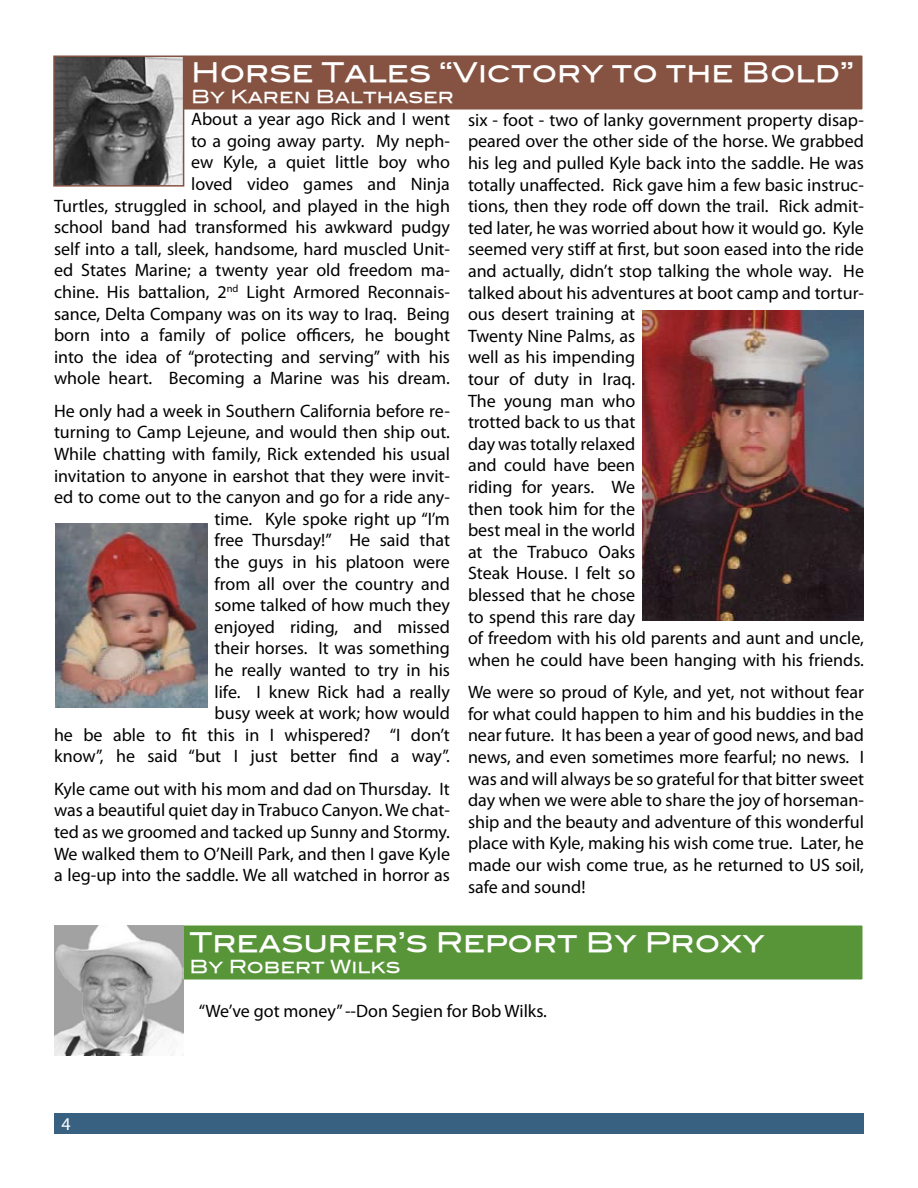
<style>
.page{position:relative;width:918px;height:1188px;background:#fff}
.page>*{position:absolute;margin:0;border:0;box-sizing:border-box;transform-origin:0 0}
.t1{font:27px "Blair Md ITCTT Medium";color:#fff}
.t2{font:18px/21.6px "Myriad Pro";color:#000;text-align:right}
.t3{font:18px "Blair Md ITCTT Medium";color:#fff}
</style>
<div class="page">
<div style="left:54px;top:1113px;width:810px;height:21px;background:#386181"></div>
<div style="left:183px;top:55px;width:680px;height:55px;background:#865342"></div>
<div style="left:182px;top:54px;width:682px;height:57px;border:2px solid #fff"></div>
<img style="left:56px;top:59px;width:125px;height:125px">
<div style="left:53px;top:56px;width:131px;height:131px;border:2px solid #865342"></div>
<div style="left:183px;top:925px;width:680px;height:55px;background:#589539"></div>
<div style="left:182px;top:924px;width:682px;height:57px;border:2px solid #fff"></div>
<img style="left:54px;top:926px;width:130px;height:129px">
<img style="left:56px;top:524px;width:152px;height:184px">
<img style="left:642px;top:311px;width:222px;height:310px">
<h1 class="t1" style="left:191px;top:50px;width:664px">Horse Tales “Victory to the Bold”</h1>
<p class="t3" style="left:191px;top:82px;width:264px">By Karen Balthaser</p>
<p class="t2" style="left:468px;top:109px;width:398px;text-align:left">six - foot - two of lanky government property disap&shy;peared over the other side of the horse. We grabbed his leg and pulled Kyle back into the saddle. He was totally unaffected. Rick gave him a few basic instruc&shy;tions, then they rode off down the trail. Rick admit&shy;ted later, he was worried about how it would go. Kyle seemed very stiff at first, but soon eased into the ride and actually, didn’t stop talking the whole way. He talked about his adventures at boot camp and tortur&shy;ous desert training at<br>Twenty Nine Palms, as<br>well as his impending<br>tour of duty in Iraq.<br>The young man who<br>trotted back to us that<br>day was totally relaxed<br>and could have been<br>riding for years. We<br>then took him for the<br>best meal in the world<br>at the Trabuco Oaks<br>Steak House. I felt so<br>blessed that he chose<br>to spend this rare day<br>of freedom with his old parents and aunt and uncle, when he could have been hanging with his friends.</p>
<p class="t2" style="left:468px;top:681px;width:398px;text-align:justify">We were so proud of Kyle, and yet, not without fear for what could happen to him and his buddies in the near future. It has been a year of good news, and bad news, and even sometimes more fearful; no news. I was and will always be so grateful for that bitter sweet day when we were able to share the joy of horseman&shy;ship and the beauty and adventure of this wonderful place with Kyle, making his wish come true. Later, he made our wish come true, as he returned to US soil, safe and sound!</p>
<h1 class="t1" style="left:189px;top:920px;width:577px">Treasurer’s Report By Proxy</h1>
<p class="t3" style="left:189px;top:952px;width:213px">By Robert Wilks</p>
<p class="t2" style="left:199px;top:1000px;width:350px">“We’ve got money” --Don Segien for Bob Wilks.</p>
<p class="t2" style="left:54px;top:108px;width:398px">About a year ago Rick and I went<br>to a going away party. My neph-<br>ew Kyle, a quiet little boy who<br>loved video games and Ninja<br>Turtles, struggled in school, and played in the high school band had transformed his awkward pudgy self into a tall, sleek, handsome, hard muscled Unit&shy;ed States Marine; a twenty year old freedom ma&shy;chine. His battalion, 2<sup>nd</sup> Light Armored Reconnais&shy;sance, Delta Company was on its way to Iraq. Being born into a family of police officers, he bought into the idea of “protecting and serving” with his whole heart. Becoming a Marine was his dream.</p>
<p class="t2" style="left:54px;top:400px;width:398px">He only had a week in Southern California before re&shy;turning to Camp Lejeune, and would then ship out.<br>While chatting with family, Rick extended his usual invitation to anyone in earshot that they were invit&shy;ed to come out to the canyon and go for a ride any&shy;time. Kyle spoke right up “I’m<br>free Thursday!” He said that<br>the guys in his platoon were<br>from all over the country and<br>some talked of how much they<br>enjoyed riding, and missed<br>their horses. It was something<br>he really wanted to try in his<br>life. I knew Rick had a really<br>busy week at work; how would<br>he be able to fit this in I whispered? “I don’t know”, he said “but I just better find a way”.</p>
<p class="t2" style="left:54px;top:778px;width:398px;text-align:justify">Kyle came out with his mom and dad on Thursday. It was a beautiful quiet day in Trabuco Canyon. We chat&shy;ted as we groomed and tacked up Sunny and Stormy.<br>We walked them to O’Neill Park, and then I gave Kyle a leg-up into the saddle. We all watched in horror as</p>
</div>
